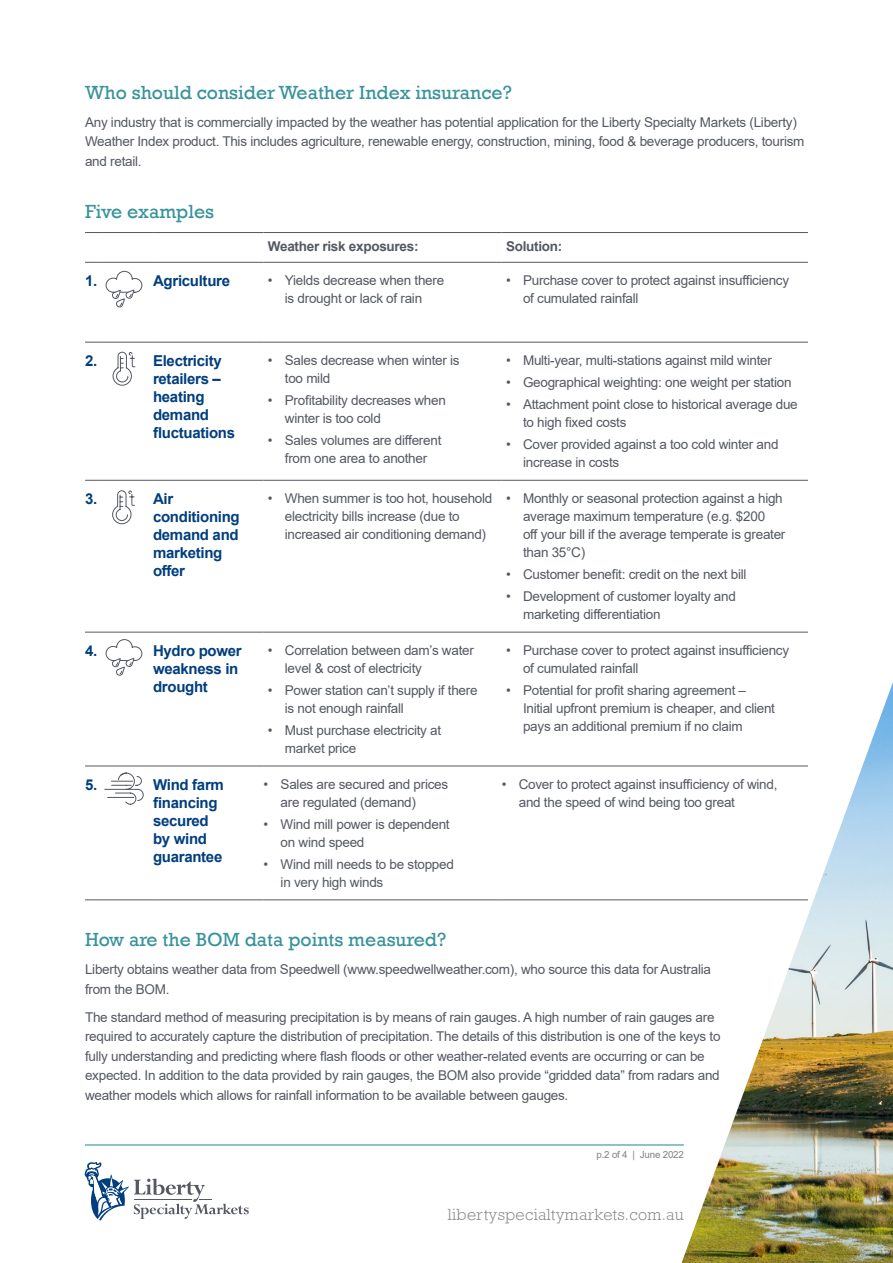
<style>
.page{position:relative;width:893px;height:1263px;background:#fff}
.page>*{position:absolute;margin:0;border:0;box-sizing:border-box;transform-origin:0 0}
.t1{font:19.5px "Rockwell";color:#38939b}
.t2{font:300 16.5px "Rockwell Std";letter-spacing:.02em;color:#808285}
.t3{font:700 15px/18px "Arial";letter-spacing:-.02em;color:#003e7e}
.t4{font:13.5px/18px "Arial";letter-spacing:-.02em;color:#545861}
.t5{font:700 13.5px "Arial";letter-spacing:-.02em;color:#545861}
.t6{font:9.75px "Arial";letter-spacing:-.02em;color:#808285}
</style>
<div class="page">
<hr style="left:85px;top:1144px;width:599px;height:1px;background:#38939b">
<svg style="left:85px;top:1162px;width:164px;height:58px"></svg>
<svg style="left:85px;top:342px;width:17px;height:1px"></svg>
<hr style="left:102px;top:342px;width:51px;height:1px;background:#545861">
<hr style="left:153px;top:342px;width:111px;height:1px;background:#545861">
<hr style="left:264px;top:342px;width:238px;height:1px;background:#545861">
<hr style="left:502px;top:342px;width:306px;height:1px;background:#545861">
<svg style="left:85px;top:480px;width:17px;height:1px"></svg>
<hr style="left:102px;top:480px;width:51px;height:1px;background:#545861">
<hr style="left:153px;top:480px;width:111px;height:1px;background:#545861">
<hr style="left:264px;top:480px;width:238px;height:1px;background:#545861">
<hr style="left:502px;top:480px;width:306px;height:1px;background:#545861">
<svg style="left:85px;top:632px;width:17px;height:1px"></svg>
<hr style="left:102px;top:632px;width:51px;height:1px;background:#545861">
<hr style="left:153px;top:632px;width:111px;height:1px;background:#545861">
<hr style="left:264px;top:632px;width:238px;height:1px;background:#545861">
<hr style="left:502px;top:632px;width:306px;height:1px;background:#545861">
<hr style="left:102px;top:766px;width:51px;height:1px;background:#545861">
<hr style="left:153px;top:766px;width:111px;height:1px;background:#545861">
<hr style="left:264px;top:766px;width:238px;height:1px;background:#545861">
<hr style="left:502px;top:766px;width:306px;height:1px;background:#545861">
<svg style="left:85px;top:232px;width:17px;height:1px"></svg>
<hr style="left:102px;top:232px;width:51px;height:1px;background:#545861">
<hr style="left:153px;top:232px;width:111px;height:1px;background:#545861">
<hr style="left:264px;top:232px;width:238px;height:1px;background:#545861">
<hr style="left:502px;top:232px;width:306px;height:1px;background:#545861">
<svg style="left:85px;top:262px;width:17px;height:1px"></svg>
<hr style="left:102px;top:262px;width:51px;height:1px;background:#545861">
<hr style="left:153px;top:262px;width:111px;height:1px;background:#545861">
<hr style="left:264px;top:262px;width:238px;height:1px;background:#545861">
<hr style="left:502px;top:262px;width:306px;height:1px;background:#545861">
<svg style="left:85px;top:899px;width:17px;height:1px"></svg>
<hr style="left:102px;top:899px;width:51px;height:1px;background:#545861">
<hr style="left:153px;top:899px;width:111px;height:1px;background:#545861">
<hr style="left:264px;top:899px;width:238px;height:1px;background:#545861">
<hr style="left:502px;top:899px;width:306px;height:1px;background:#545861">
<img style="left:682px;top:682px;width:211px;height:581px">
<svg style="left:105px;top:270px;width:38px;height:38px"></svg>
<svg style="left:112px;top:351px;width:24px;height:35px"></svg>
<svg style="left:112px;top:490px;width:23px;height:35px"></svg>
<svg style="left:105px;top:639px;width:38px;height:37px"></svg>
<svg style="left:85px;top:766px;width:59px;height:39px"></svg>
<h1 class="t1" style="left:85px;top:81px;width:428px">Who should consider Weather Index insurance?</h1>
<p class="t4" style="left:85px;top:112px;width:721px;line-height:19.5px">Any industry that is commercially impacted by the weather has potential application for the Liberty Specialty Markets (Liberty)<br>Weather Index product. This includes agriculture, renewable energy, construction, mining, food &amp; beverage producers, tourism and retail.</p>
<h1 class="t1" style="left:85px;top:200px;width:131px">Five examples</h1>
<p class="t5" style="left:268px;top:237px;width:152px">Weather risk exposures:</p>
<p class="t5" style="left:506px;top:237px;width:58px">Solution:</p>
<p class="t3" style="left:85px;top:272px;width:14px">1.</p>
<p class="t3" style="left:153px;top:272px;width:79px">Agriculture</p>
<p class="t4" style="left:268px;top:271px;width:178px;text-align:center">• Yields decrease when there is drought or lack of rain</p>
<p class="t4" style="left:523px;top:271px;width:268px;text-indent:-17px">• Purchase cover to protect against insufficiency of cumulated rainfall</p>
<p class="t3" style="left:85px;top:352px;width:14px">2.</p>
<p class="t3" style="left:153px;top:352px;width:84px">Electricity retailers – heating demand fluctuations</p>
<p class="t4" style="left:285px;top:351px;width:176px;text-indent:-17px">• Sales decrease when winter is too mild</p>
<p class="t4" style="left:285px;top:391px;width:163px;text-indent:-17px">• Profitability decreases when winter is too cold</p>
<p class="t4" style="left:268px;top:431px;width:175px;text-align:center">• Sales volumes are different from one area to another</p>
<p class="t4" style="left:506px;top:351px;width:267px">• Multi-year, multi-stations against mild winter</p>
<p class="t4" style="left:506px;top:373px;width:287px">• Geographical weighting: one weight per station</p>
<p class="t4" style="left:523px;top:395px;width:276px;text-indent:-17px">• Attachment point close to historical average due to high fixed costs</p>
<p class="t4" style="left:523px;top:436px;width:257px;text-indent:-17px">• Cover provided against a too cold winter and increase in costs</p>
<p class="t3" style="left:85px;top:490px;width:14px">3.</p>
<p class="t3" style="left:153px;top:490px;width:88px">Air conditioning demand and marketing offer</p>
<p class="t4" style="left:285px;top:489px;width:209px;text-indent:-17px">• When summer is too hot, household electricity bills increase (due to increased air conditioning demand)</p>
<p class="t4" style="left:523px;top:489px;width:264px;text-indent:-17px">• Monthly or seasonal protection against a high average maximum temperature (e.g. $200<br>off your bill if the average temperate is greater than 35°C)</p>
<p class="t4" style="left:506px;top:565px;width:242px">• Customer benefit: credit on the next bill</p>
<p class="t4" style="left:523px;top:587px;width:214px;text-indent:-17px">• Development of customer loyalty and marketing differentiation</p>
<p class="t3" style="left:85px;top:642px;width:14px">4.</p>
<p class="t3" style="left:153px;top:642px;width:90px">Hydro power weakness in drought</p>
<p class="t4" style="left:285px;top:641px;width:190px;text-indent:-17px">• Correlation between dam’s water level &amp; cost of electricity</p>
<p class="t4" style="left:285px;top:681px;width:194px;text-indent:-17px">• Power station can’t supply if there is not enough rainfall</p>
<p class="t4" style="left:285px;top:721px;width:158px;text-indent:-17px">• Must purchase electricity at market price</p>
<p class="t3" style="left:85px;top:775px;width:14px">5.</p>
<p class="t3" style="left:153px;top:775px;width:72px">Wind farm financing secured by wind guarantee</p>
<p class="t4" style="left:281px;top:775px;width:169px;text-indent:-17px">• Sales are secured and prices are regulated (demand)</p>
<p class="t4" style="left:281px;top:815px;width:171px;text-indent:-17px">• Wind mill power is dependent on wind speed</p>
<p class="t4" style="left:281px;top:855px;width:175px;text-indent:-17px">• Wind mill needs to be stopped in very high winds</p>
<p class="t4" style="left:523px;top:641px;width:268px;text-indent:-17px">• Purchase cover to protect against insufficiency of cumulated rainfall</p>
<p class="t4" style="left:523px;top:681px;width:253px;text-indent:-17px">• Potential for profit sharing agreement –<br>Initial upfront premium is cheaper, and client pays an additional premium if no claim</p>
<p class="t4" style="left:519px;top:775px;width:260px;text-indent:-17px">• Cover to protect against insufficiency of wind, and the speed of wind being too great</p>
<h1 class="t1" style="left:85px;top:928px;width:363px">How are the BOM data points measured?</h1>
<p class="t4" style="left:85px;top:960px;width:627px;line-height:19.5px">Liberty obtains weather data from Speedwell (www.speedwellweather.com), who source this data for Australia from the BOM.</p>
<p class="t4" style="left:85px;top:1007px;width:637px;line-height:19.5px">The standard method of measuring precipitation is by means of rain gauges. A high number of rain gauges are required to accurately capture the distribution of precipitation. The details of this distribution is one of the keys to fully understanding and predicting where flash floods or other weather-related events are occurring or can be expected. In addition to the data provided by rain gauges, the BOM also provide “gridded data” from radars and weather models which allows for rainfall information to be available between gauges.</p>
<p class="t6" style="left:597px;top:1147px;width:89px">p.2 of 4 | June 2022</p>
<p class="t2" style="left:448px;top:1205px;width:238px">libertyspecialtymarkets.com.au</p>
</div>
